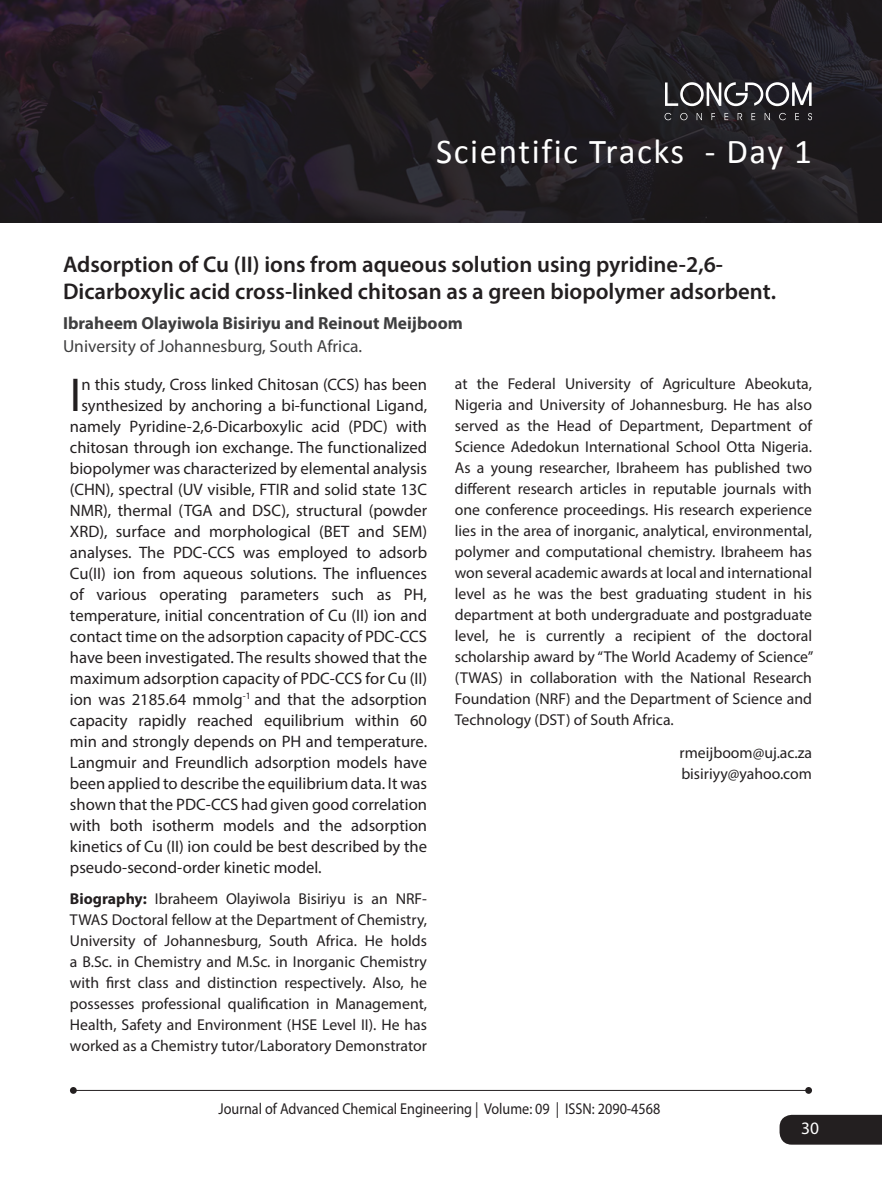
<style>
.page{position:relative;width:882px;height:1197px;background:#fff}
.page>*{position:absolute;margin:0;border:0;box-sizing:border-box;transform-origin:0 0}
.Mail_ID{font:47.77px "Myriad Pro";color:#231f20}
.t1{font:35px "Calibri";letter-spacing:.045em;color:#fff}
.t2{font:600 22.75px/27.3px "Myriad Pro";color:#231f20}
.t3{font:700 17.5px "Myriad Pro";color:#3e3e3f}
.t4{font:17.5px "Myriad Pro";color:#3e3e3f}
.t5{font:17.5px "Myriad Pro";color:#fff}
.Mail_ID-2{font:16.62px "Myriad Pro";color:#231f20}
.Abstract{font:15.75px/21px "Myriad Pro";color:#231f20;text-align:justify}
.Abstract-2{font:15.75px "Myriad Pro";color:#231f20;scale:.9 1}
.s1{font-weight:700}
</style>
<div class="page">
<img style="left:0;top:0;width:882px;height:223px">
<div style="left:780px;top:1115px;width:102px;height:30px;background:#231f20"></div>
<div style="left:70px;top:1087px;width:7px;height:7px;background:#231f20;border-radius:50%"></div>
<hr style="left:73px;top:1090px;width:738px;height:1px;background:#231f20">
<div style="left:805px;top:1087px;width:7px;height:7px;background:#231f20;border-radius:50%"></div>
<svg style="left:665px;top:82px;width:147px;height:24px"></svg>
<svg style="left:665px;top:113px;width:6px;height:7px"></svg>
<svg style="left:680px;top:113px;width:7px;height:7px"></svg>
<svg style="left:697px;top:113px;width:5px;height:7px"></svg>
<svg style="left:712px;top:113px;width:3px;height:7px"></svg>
<svg style="left:725px;top:113px;width:3px;height:7px"></svg>
<svg style="left:738px;top:113px;width:4px;height:7px"></svg>
<svg style="left:751px;top:113px;width:4px;height:7px"></svg>
<svg style="left:765px;top:113px;width:5px;height:7px"></svg>
<svg style="left:779px;top:113px;width:7px;height:7px"></svg>
<svg style="left:795px;top:113px;width:4px;height:7px"></svg>
<svg style="left:808px;top:113px;width:4px;height:7px"></svg>
<p class="t1" style="left:436px;top:129px;width:377px">Scientific Tracks - Day 1</p>
<p class="t2" style="left:63px;top:250px;width:715px">Adsorption of Cu (II) ions from aqueous solution using pyridine-2,6-<br>Dicarboxylic acid cross-linked chitosan as a green biopolymer adsorbent.</p>
<p class="t3" style="left:63px;top:312px;width:401px">Ibraheem Olayiwola Bisiriyu and Reinout Meijboom</p>
<p class="t4" style="left:63px;top:336px;width:301px">University of Johannesburg, South Africa.</p>
<p class="Mail_ID" style="left:70px;top:365px;width:13px">I</p>
<p class="Mail_ID-2" style="left:81px;top:374px;width:347px">n this study, Cross linked Chitosan (CCS) has been</p>
<p class="Mail_ID-2" style="left:81px;top:395px;width:347px">synthesized by anchoring a bi-functional Ligand,</p>
<p class="Mail_ID-2" style="left:70px;top:416px;width:359px">namely Pyridine-2,6-Dicarboxylic acid (PDC) with</p>
<p class="Mail_ID-2" style="left:70px;top:437px;width:359px">chitosan through ion exchange. The functionalized</p>
<p class="Mail_ID-2" style="left:70px;top:458px;width:359px">biopolymer was characterized by elemental analysis</p>
<p class="Mail_ID-2" style="left:70px;top:479px;width:359px">(CHN), spectral (UV visible, FTIR and solid state 13C</p>
<p class="Mail_ID-2" style="left:70px;top:500px;width:359px">NMR), thermal (TGA and DSC), structural (powder</p>
<p class="Mail_ID-2" style="left:70px;top:521px;width:359px">XRD), surface and morphological (BET and SEM)</p>
<p class="Mail_ID-2" style="left:70px;top:542px;width:359px">analyses. The PDC-CCS was employed to adsorb</p>
<p class="Mail_ID-2" style="left:70px;top:563px;width:359px">Cu(II) ion from aqueous solutions. The influences</p>
<p class="Mail_ID-2" style="left:70px;top:584px;width:359px">of various operating parameters such as PH,</p>
<p class="Mail_ID-2" style="left:70px;top:605px;width:359px">temperature, initial concentration of Cu (II) ion and</p>
<p class="Mail_ID-2" style="left:70px;top:626px;width:359px">contact time on the adsorption capacity of PDC-CCS</p>
<p class="Mail_ID-2" style="left:70px;top:647px;width:359px">have been investigated. The results showed that the</p>
<p class="Mail_ID-2" style="left:70px;top:668px;width:359px">maximum adsorption capacity of PDC-CCS for Cu (II)</p>
<p class="Mail_ID-2" style="left:70px;top:689px;width:359px">ion was 2185.64 mmolg<sup>-1</sup> and that the adsorption</p>
<p class="Mail_ID-2" style="left:70px;top:710px;width:359px">capacity rapidly reached equilibrium within 60</p>
<p class="Mail_ID-2" style="left:70px;top:731px;width:359px">min and strongly depends on PH and temperature.</p>
<p class="Mail_ID-2" style="left:70px;top:752px;width:359px">Langmuir and Freundlich adsorption models have</p>
<p class="Mail_ID-2" style="left:70px;top:773px;width:359px">been applied to describe the equilibrium data. It was</p>
<p class="Mail_ID-2" style="left:70px;top:794px;width:359px">shown that the PDC-CCS had given good correlation</p>
<p class="Mail_ID-2" style="left:70px;top:815px;width:359px">with both isotherm models and the adsorption</p>
<p class="Mail_ID-2" style="left:70px;top:836px;width:359px">kinetics of Cu (II) ion could be best described by the</p>
<p class="Mail_ID-2" style="left:70px;top:857px;width:253px">pseudo-second-order kinetic model.</p>
<p class="Abstract" style="left:70px;top:888px;width:359px"><span class="s1">Biography:</span> Ibraheem Olayiwola Bisiriyu is an NRF-TWAS Doctoral fellow at the Department of Chemistry, University of Johannesburg, South Africa. He holds a B.Sc. in Chemistry and M.Sc. in Inorganic Chemistry with first class and distinction respectively. Also, he possesses professional qualification in Management, Health, Safety and Environment (HSE Level II). He has worked as a Chemistry tutor/Laboratory Demonstrator</p>
<p class="Abstract" style="left:455px;top:373px;width:360px">at the Federal University of Agriculture Abeokuta, Nigeria and University of Johannesburg. He has also served as the Head of Department, Department of Science Adedokun International School Otta Nigeria.<br>As a young researcher, Ibraheem has published two different research articles in reputable journals with one conference proceedings. His research experience lies in the area of inorganic, analytical, environmental, polymer and computational chemistry. Ibraheem has won several academic awards at local and international level as he was the best graduating student in his department at both undergraduate and postgraduate level, he is currently a recipient of the doctoral scholarship award by “The World Academy of Science’’ (TWAS) in collaboration with the National Research Foundation (NRF) and the Department of Science and Technology (DST) of South Africa.</p>
<p class="Abstract" style="left:680px;top:742px;width:134px">rmeijboom@uj.ac.za</p>
<p class="Abstract" style="left:681px;top:763px;width:132px">bisiriyy@yahoo.com</p>
<p class="Abstract-2" style="left:219px;top:1099px;width:492px">Journal of Advanced Chemical Engineering | Volume: 09 | ISSN: 2090-4568</p>
<p class="t5" style="left:801px;top:1117px;width:19px">30</p>
</div>
